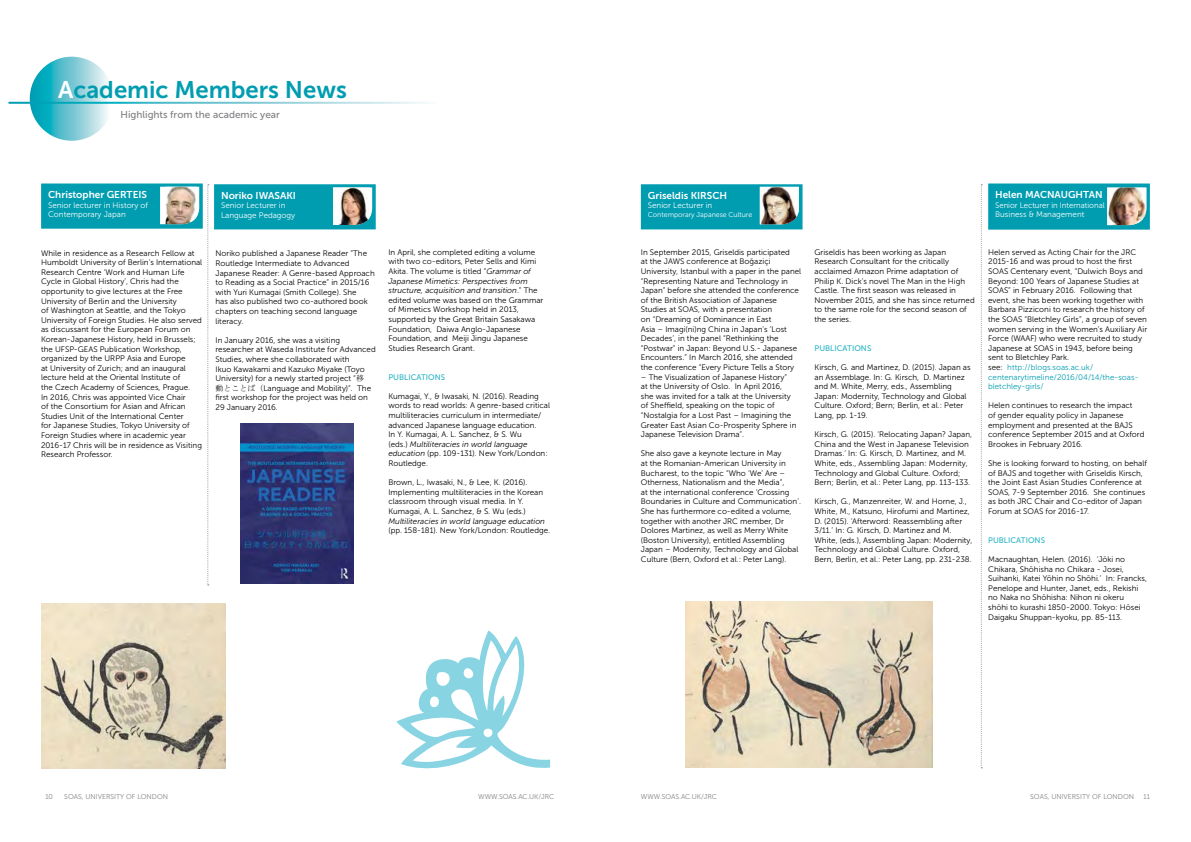
<style>
.page{position:relative;width:1191px;height:842px;background:#fff}
.page>*{position:absolute;margin:0;border:0;box-sizing:border-box;transform-origin:0 0}
.t1{font:24px "Museo Sans 700";color:#009db1}
.t2{font:10px "Museo Sans 700";color:#fff}
.t3{font:10px "Museo Sans 500";color:#807f83}
.t4{font:8px/9.6px "Museo Sans 300";color:#000}
.t5{font:8px/9.6px "Museo Sans 300";color:#fff}
.t6{font:italic 8px "Museo Sans 300";color:#000}
.t7{font:8px "Museo Sans 500";color:#27b4c5}
.t8{font:7px "Museo Sans 300";color:#807f83}
.t9{font:7px "Museo Sans 300";color:#fff}
.s1{color:#fff}
.s2{font-family:"MS Mincho"}
.s3{font-style:italic}
.s4{color:#009db1}
</style>
<div class="page">
<svg style="left:30px;top:57px;width:84px;height:84px;background:#71c8d4"></svg>
<hr style="left:9px;top:102px;width:454px;height:2px;background:#fff">
<svg style="left:207px;top:184px;width:2px;height:401px"></svg>
<svg style="left:980px;top:184px;width:2px;height:584px"></svg>
<div style="left:45px;top:187px;width:154px;height:38px;background:#009db1"></div>
<div style="left:41px;top:183px;width:162px;height:46px;border:7px solid #009db1"></div>
<svg style="left:160px;top:187px;width:39px;height:37px"></svg>
<img style="left:166px;top:187px;width:31px;height:37px">
<div style="left:218px;top:188px;width:154px;height:38px;background:#009db1"></div>
<div style="left:214px;top:184px;width:162px;height:45px;border:7px solid #009db1"></div>
<svg style="left:370px;top:187px;width:2px;height:38px"></svg>
<img style="left:333px;top:187px;width:37px;height:38px">
<div style="left:644px;top:188px;width:155px;height:38px;background:#009db1"></div>
<div style="left:641px;top:184px;width:161px;height:45px;border:7px solid #009db1"></div>
<img style="left:760px;top:187px;width:39px;height:37px">
<div style="left:991px;top:187px;width:155px;height:39px;background:#009db1"></div>
<div style="left:988px;top:183px;width:161px;height:47px;border:7px solid #009db1"></div>
<img style="left:1107px;top:188px;width:39px;height:37px">
<img style="left:240px;top:423px;width:113px;height:160px">
<svg style="left:396px;top:630px;width:154px;height:139px"></svg>
<img style="left:41px;top:604px;width:184px;height:164px">
<img style="left:685px;top:602px;width:247px;height:166px">
<h1 class="t1" style="left:58px;top:76px;width:290px"><span class="s1">A</span>cademic Members News</h1>
<p class="t3" style="left:120px;top:109px;width:161px">Highlights from the academic year</p>
<p class="t2" style="left:48px;top:189px;width:100px">Christopher GERTEIS</p>
<p class="t5" style="left:48px;top:200px;width:102px">Senior lecturer in History of<br>Contemporary Japan</p>
<p class="t2" style="left:221px;top:190px;width:76px">Noriko IWASAKI</p>
<p class="t5" style="left:221px;top:201px;width:76px">Senior Lecturer in<br>Language Pedagogy</p>
<p class="t2" style="left:648px;top:190px;width:81px">Griseldis KIRSCH</p>
<p class="t5" style="left:648px;top:201px;width:66px">Senior Lecturer in</p>
<p class="t9" style="left:648px;top:211px;width:106px">Contemporary Japanese Culture</p>
<p class="t2" style="left:995px;top:189px;width:109px">Helen MACNAUGHTAN</p>
<p class="t5" style="left:995px;top:200px;width:111px">Senior Lecturer in International<br>Business &amp; Management</p>
<p class="t4" style="left:41px;top:248px;width:163px">While in residence as a Research Fellow at Humboldt University of Berlin’s International Research Centre ‘Work and Human Life Cycle in Global History’, Chris had the opportunity to give lectures at the Free University of Berlin and the University<br>of Washington at Seattle, and the Tokyo University of Foreign Studies. He also served as discussant for the European Forum on Korean-Japanese History, held in Brussels; the UFSP-GEAS Publication Workshop, organized by the URPP Asia and Europe<br>at University of Zurich; and an inaugural lecture held at the Oriental Institute of<br>the Czech Academy of Sciences, Prague.<br>In 2016, Chris was appointed Vice Chair<br>of the Consortium for Asian and African Studies Unit of the International Center<br>for Japanese Studies, Tokyo University of Foreign Studies where in academic year 2016-17 Chris will be in residence as Visiting Research Professor.</p>
<p class="t4" style="left:215px;top:249px;width:161px">Noriko published a Japanese Reader “The Routledge Intermediate to Advanced Japanese Reader: A Genre-based Approach to Reading as a Social Practice” in 2015/16 with Yuri Kumagai (Smith College). She<br>has also published two co-authored book chapters on teaching second language literacy.</p>
<p class="t4" style="left:215px;top:335px;width:162px">In January 2016, she was a visiting researcher at Waseda Institute for Advanced Studies, where she collaborated with<br>Ikuo Kawakami and Kazuko Miyake (Toyo University) for a newly started project “<span class="s2">移<br>動とことば（</span>Language and Mobility)”. The first workshop for the project was held on 29 January 2016.</p>
<p class="t4" style="left:388px;top:247px;width:156px">In April, she completed editing a volume with two co-editors, Peter Sells and Kimi Akita. The volume is titled “<span class="s3">Grammar of Japanese Mimetics: Perspectives from structure, acquisition and transition</span>.” The edited volume was based on the Grammar of Mimetics Workshop held in 2013, supported by the Great Britain Sasakawa Foundation, Daiwa Anglo-Japanese Foundation, and Meiji Jingu Japanese Studies Research Grant.</p>
<p class="t7" style="left:388px;top:372px;width:58px">PUBLICATIONS</p>
<p class="t4" style="left:388px;top:391px;width:163px">Kumagai, Y., &amp; Iwasaki, N. (2016). Reading words to read worlds: A genre-based critical multiliteracies curriculum in intermediate/ advanced Japanese language education.<br>In Y. Kumagai, A. L. Sanchez, &amp; S. Wu<br>(eds.) <span class="s3">Multiliteracies in world language education</span> (pp. 109-131). New York/London:<br>Routledge.</p>
<p class="t4" style="left:388px;top:478px;width:156px">Brown, L., Iwasaki, N., &amp; Lee, K. (2016).<br>Implementing multiliteracies in the Korean classroom through visual media. In Y.<br>Kumagai, A. L. Sanchez, &amp; S. Wu (eds.)</p>
<p class="t6" style="left:388px;top:516px;width:158px">Multiliteracies in world language education</p>
<p class="t4" style="left:388px;top:526px;width:163px">(pp. 158-181). New York/London: Routledge.</p>
<p class="t4" style="left:641px;top:247px;width:162px">In September 2015, Griseldis participated<br>at the JAWS conference at Boğaziçi University, Istanbul with a paper in the panel “Representing Nature and Technology in Japan” before she attended the conference of the British Association of Japanese Studies at SOAS, with a presentation<br>on “Dreaming of Dominance in East<br>Asia – Imagi(ni)ng China in Japan’s ‘Lost Decades’, in the panel “Rethinking the “Postwar” in Japan: Beyond U.S.- Japanese Encounters.” In March 2016, she attended the conference “Every Picture Tells a Story</p>
<p class="t4" style="left:641px;top:372px;width:157px">– The Visualization of Japanese History”<br>at the University of Oslo. In April 2016, she was invited for a talk at the University of Sheffield, speaking on the topic of “Nostalgia for a Lost Past – Imagining the Greater East Asian Co-Prosperity Sphere in Japanese Television Drama”.</p>
<p class="t4" style="left:641px;top:449px;width:162px">She also gave a keynote lecture in May<br>at the Romanian-American University in Bucharest, to the topic “Who ‘We’ Are – Otherness, Nationalism and the Media”,<br>at the international conference ‘Crossing Boundaries in Culture and Communication’.<br>She has furthermore co-edited a volume, together with another JRC member, Dr Dolores Martinez, as well as Merry White (Boston University), entitled Assembling Japan – Modernity, Technology and Global Culture (Bern, Oxford et al.: Peter Lang).</p>
<p class="t4" style="left:814px;top:247px;width:162px">Griseldis has been working as Japan Research Consultant for the critically acclaimed Amazon Prime adaptation of Philip K. Dick’s novel The Man in the High Castle. The first season was released in November 2015, and she has since returned to the same role for the second season of the series.</p>
<p class="t7" style="left:814px;top:344px;width:58px">PUBLICATIONS</p>
<p class="t4" style="left:814px;top:362px;width:158px">Kirsch, G. and Martinez, D. (2015). Japan as an Assemblage. In: G. Kirsch, D. Martinez and M. White, Merry, eds., Assembling Japan: Modernity, Technology and Global Culture. Oxford; Bern; Berlin, et al.: Peter Lang, pp. 1-19.</p>
<p class="t4" style="left:814px;top:430px;width:159px">Kirsch, G. (2015). ‘Relocating Japan? Japan, China and the West in Japanese Television Dramas.’ In: G. Kirsch, D. Martinez, and M.<br>White, eds., Assembling Japan: Modernity, Technology and Global Culture. Oxford; Bern; Berlin, et al.: Peter Lang, pp. 113-133.</p>
<p class="t4" style="left:814px;top:497px;width:159px">Kirsch, G., Manzenreiter, W. and Horne, J., White, M., Katsuno, Hirofumi and Martinez, D. (2015). ‘Afterword: Reassembling after 3/11.’ In: G. Kirsch, D. Martinez and M.<br>White, (eds.), Assembling Japan: Modernity, Technology and Global Culture. Oxford, Bern, Berlin, et al.: Peter Lang, pp. 231-238.</p>
<p class="t4" style="left:988px;top:247px;width:161px">Helen served as Acting Chair for the JRC 2015-16 and was proud to host the first SOAS Centenary event, “Dulwich Boys and Beyond: 100 Years of Japanese Studies at SOAS” in February 2016. Following that event, she has been working together with Barbara Pizziconi to research the history of the SOAS “Bletchley Girls”, a group of seven women serving in the Women’s Auxiliary Air Force (WAAF) who were recruited to study Japanese at SOAS in 1943, before being sent to Bletchley Park.<br>see: <span class="s4">http://blogs.soas.ac.uk/ centenarytimeline/2016/04/14/the-soas&shy;bletchley-girls/</span></p>
<p class="t4" style="left:988px;top:401px;width:158px">Helen continues to research the impact<br>of gender equality policy in Japanese employment and presented at the BAJS conference September 2015 and at Oxford Brookes in February 2016.</p>
<p class="t4" style="left:988px;top:458px;width:160px">She is looking forward to hosting, on behalf of BAJS and together with Griseldis Kirsch, the Joint East Asian Studies Conference at SOAS, 7-9 September 2016. She continues as both JRC Chair and Co-editor of Japan Forum at SOAS for 2016-17.</p>
<p class="t7" style="left:988px;top:536px;width:58px">PUBLICATIONS</p>
<p class="t4" style="left:988px;top:554px;width:160px">Macnaughtan, Helen. (2016). ‘Jōki no Chikara, Shōhisha no Chikara - Josei, Suihanki, Katei Yōhin no Shōhi.’ In: Francks, Penelope and Hunter, Janet, eds., Rekishi no Naka no Shōhisha: Nihon ni okeru<br>shōhi to kurashi 1850-2000. Tokyo: Hōsei Daigaku Shuppan-kyoku, pp. 85-113.</p>
<p class="t8" style="left:45px;top:793px;width:9px">10</p>
<p class="t8" style="left:64px;top:793px;width:105px">SOAS, UNIVERSITY OF LONDON</p>
<p class="t8" style="left:478px;top:793px;width:78px">WWW.SOAS.AC.UK/JRC</p>
<p class="t8" style="left:641px;top:793px;width:78px">WWW.SOAS.AC.UK/JRC</p>
<p class="t8" style="left:1030px;top:793px;width:105px">SOAS, UNIVERSITY OF LONDON</p>
<p class="t8" style="left:1143px;top:793px;width:8px">11</p>
</div>
